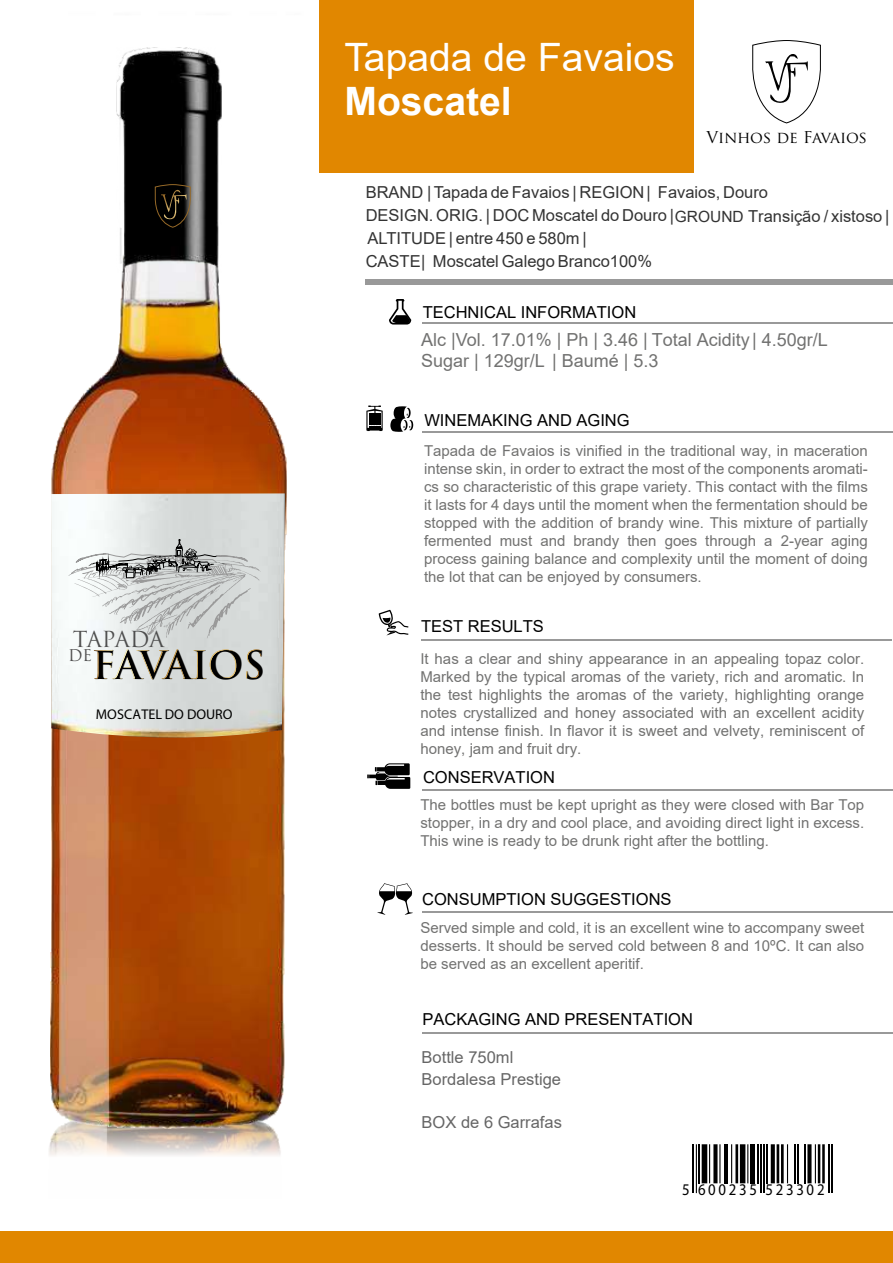
<style>
.page{position:relative;width:893px;height:1263px;background:#fff}
.page>*{position:absolute;margin:0;border:0;box-sizing:border-box;transform-origin:0 0}
.t1{font:39.15px "Arial";color:#fff}
.t2{font:700 39.15px "Arial";color:#fff}
.t3{font:700 38.1px "Trajan Pro";letter-spacing:-.015em;color:#000}
.t4{font:21.6px "Trajan Pro";letter-spacing:-.01em;color:#4d4d4d}
.t5{font:18px/20.1px "Arial";color:#727271}
.t6{font:16.5px/23.2px "Arial";color:#333}
.t7{font:16.5px "Arial";color:#000}
.t8{font:16.5px/21.6px "Arial";color:#666}
.t9{font:16.35px "OCRB10 Pitch BT";letter-spacing:.18em;color:#000;scale:.9 1}
.t10{font:15.9px "Trajan Pro";letter-spacing:-.015em;color:#000}
.t11{font:15.75px "Trajan Pro";color:#4d4d4d}
.t12{font:15px/18px "Arial";color:#727271;text-align:justify}
.t13{font:14.1px "Avenir Next LT Pro";color:#000}
.s1{font-size:15.45px}
</style>
<div class="page">
<hr style="left:422px;top:431px;width:471px;height:1px;background:#999">
<svg style="left:389px;top:299px;width:22px;height:25px"></svg>
<svg style="left:377px;top:883px;width:36px;height:32px"></svg>
<div style="left:0;top:1231px;width:893px;height:32px;background:#e18700"></div>
<div style="left:319px;top:0;width:375px;height:173px;background:#e18700"></div>
<svg style="left:366px;top:405px;width:17px;height:26px"></svg>
<svg style="left:367px;top:763px;width:43px;height:26px"></svg>
<svg style="left:379px;top:610px;width:29px;height:25px"></svg>
<svg style="left:390px;top:406px;width:23px;height:26px"></svg>
<div style="left:365px;top:279px;width:528px;height:6px;background:#999"></div>
<img style="left:49px;top:1128px;width:232px;height:28px">
<img style="left:51px;top:82px;width:236px;height:1046px">
<img style="left:51px;top:493px;width:234px;height:247px">
<img style="left:117px;top:47px;width:105px;height:227px">
<svg style="left:68px;top:539px;width:193px;height:99px"></svg>
<svg style="left:154px;top:172px;width:40px;height:56px;background:#27231b"></svg>
<img style="left:94px;top:649px;width:167px;height:30px">
<svg style="left:692px;top:1144px;width:141px;height:50px"></svg>
<hr style="left:693px;top:1144px;width:1px;height:49px;background:#000">
<hr style="left:696px;top:1144px;width:1px;height:49px;background:#000">
<hr style="left:699px;top:1144px;width:1px;height:39px;background:#000">
<div style="left:702px;top:1144px;width:5px;height:39px;background:#000"></div>
<hr style="left:709px;top:1144px;width:1px;height:39px;background:#000">
<svg style="left:713px;top:1144px;width:4px;height:39px"></svg>
<hr style="left:719px;top:1144px;width:1px;height:39px;background:#000">
<hr style="left:724px;top:1144px;width:4px;height:39px;background:#000">
<hr style="left:731px;top:1144px;width:1px;height:39px;background:#000">
<hr style="left:735px;top:1144px;width:3px;height:39px;background:#000">
<div style="left:740px;top:1144px;width:5px;height:39px;background:#000"></div>
<hr style="left:747px;top:1144px;width:1px;height:39px;background:#000">
<hr style="left:750px;top:1144px;width:4px;height:39px;background:#000">
<hr style="left:757px;top:1144px;width:2px;height:39px;background:#000">
<hr style="left:760px;top:1144px;width:2px;height:49px;background:#000">
<hr style="left:763px;top:1144px;width:1px;height:49px;background:#000">
<hr style="left:766px;top:1144px;width:1px;height:39px;background:#000">
<svg style="left:771px;top:1144px;width:4px;height:39px"></svg>
<hr style="left:777px;top:1144px;width:2px;height:39px;background:#000">
<hr style="left:781px;top:1144px;width:3px;height:39px;background:#000">
<hr style="left:787px;top:1144px;width:1px;height:39px;background:#000">
<hr style="left:794px;top:1144px;width:1px;height:39px;background:#000">
<hr style="left:797px;top:1144px;width:1px;height:39px;background:#000">
<hr style="left:805px;top:1144px;width:1px;height:39px;background:#000">
<svg style="left:807px;top:1144px;width:4px;height:39px"></svg>
<hr style="left:815px;top:1144px;width:1px;height:39px;background:#000">
<hr style="left:818px;top:1144px;width:2px;height:39px;background:#000">
<hr style="left:822px;top:1144px;width:3px;height:39px;background:#000">
<hr style="left:828px;top:1144px;width:1px;height:49px;background:#000">
<hr style="left:831px;top:1144px;width:1px;height:49px;background:#000">
<svg style="left:752px;top:40px;width:69px;height:84px"></svg>
<hr style="left:422px;top:323px;width:471px;height:1px;background:#999">
<hr style="left:421px;top:639px;width:471px;height:1px;background:#999">
<hr style="left:423px;top:789px;width:470px;height:1px;background:#999">
<hr style="left:423px;top:911px;width:470px;height:2px;background:#999">
<hr style="left:423px;top:1032px;width:470px;height:1px;background:#999">
<h3 class="t4" style="left:73px;top:625px;width:93px">TAPADA</h3>
<p class="t11" style="left:68px;top:646px;width:25px">DE</p>
<h2 class="t3" style="left:92px;top:642px;width:175px">FAVAIOS</h2>
<p class="t13" style="left:96px;top:706px;width:138px">MOSCATEL DO DOURO</p>
<h1 class="t1" style="left:344px;top:30px;width:332px">Tapada de Favaios</h1>
<h1 class="t2" style="left:344px;top:73px;width:169px">Moscatel</h1>
<p class="t10" style="left:706px;top:127px;width:162px">Vinhos de Favaios</p>
<p class="t6" style="left:366px;top:180px;width:525px">BRAND | Tapada de Favaios | REGION | Favaios, Douro<br>DESIGN. ORIG. | DOC Moscatel do Douro | <span class="s1">GROUND</span> Transição / xistoso | ALTITUDE | entre 450 e 580m |<br>CASTE| Moscatel Galego Branco100%</p>
<p class="t7" style="left:423px;top:301px;width:215px">TECHNICAL INFORMATION</p>
<p class="t5" style="left:421px;top:330px;width:408px">Alc |Vol. 17.01% | Ph | 3.46 | Total Acidity | 4.50gr/L<br>Sugar | 129gr/L | Baumé | 5.3</p>
<p class="t7" style="left:424px;top:409px;width:207px">WINEMAKING AND AGING</p>
<p class="t12" style="left:424px;top:441px;width:445px">Tapada de Favaios is vinified in the traditional way, in maceration intense skin, in order to extract the most of the components aromati&shy;cs so characteristic of this grape variety. This contact with the films it lasts for 4 days until the moment when the fermentation should be stopped with the addition of brandy wine. This mixture of partially fermented must and brandy then goes through a 2-year aging process gaining balance and complexity until the moment of doing the lot that can be enjoyed by consumers.</p>
<p class="t7" style="left:421px;top:615px;width:124px">TEST RESULTS</p>
<p class="t12" style="left:420px;top:650px;width:445px">It has a clear and shiny appearance in an appealing topaz color.<br>Marked by the typical aromas of the variety, rich and aromatic. In the test highlights the aromas of the variety, highlighting orange notes crystallized and honey associated with an excellent acidity and intense finish. In flavor it is sweet and velvety, reminiscent of honey, jam and fruit dry.</p>
<p class="t7" style="left:423px;top:766px;width:134px">CONSERVATION</p>
<p class="t12" style="left:420px;top:795px;width:445px">The bottles must be kept upright as they were closed with Bar Top stopper, in a dry and cool place, and avoiding direct light in excess.<br>This wine is ready to be drunk right after the bottling.</p>
<p class="t7" style="left:422px;top:888px;width:251px">CONSUMPTION SUGGESTIONS</p>
<p class="t12" style="left:420px;top:919px;width:445px">Served simple and cold, it is an excellent wine to accompany sweet desserts. It should be served cold between 8 and 10ºC. It can also be served as an excellent aperitif.</p>
<p class="t7" style="left:422px;top:1008px;width:272px">PACKAGING AND PRESENTATION</p>
<p class="t8" style="left:422px;top:1047px;width:141px">Bottle 750ml<br>Bordalesa Prestige</p>
<p class="t8" style="left:422px;top:1111px;width:142px">BOX de 6 Garrafas</p>
<p class="t9" style="left:682px;top:1180px;width:160px">5 600235 523302</p>
</div>
